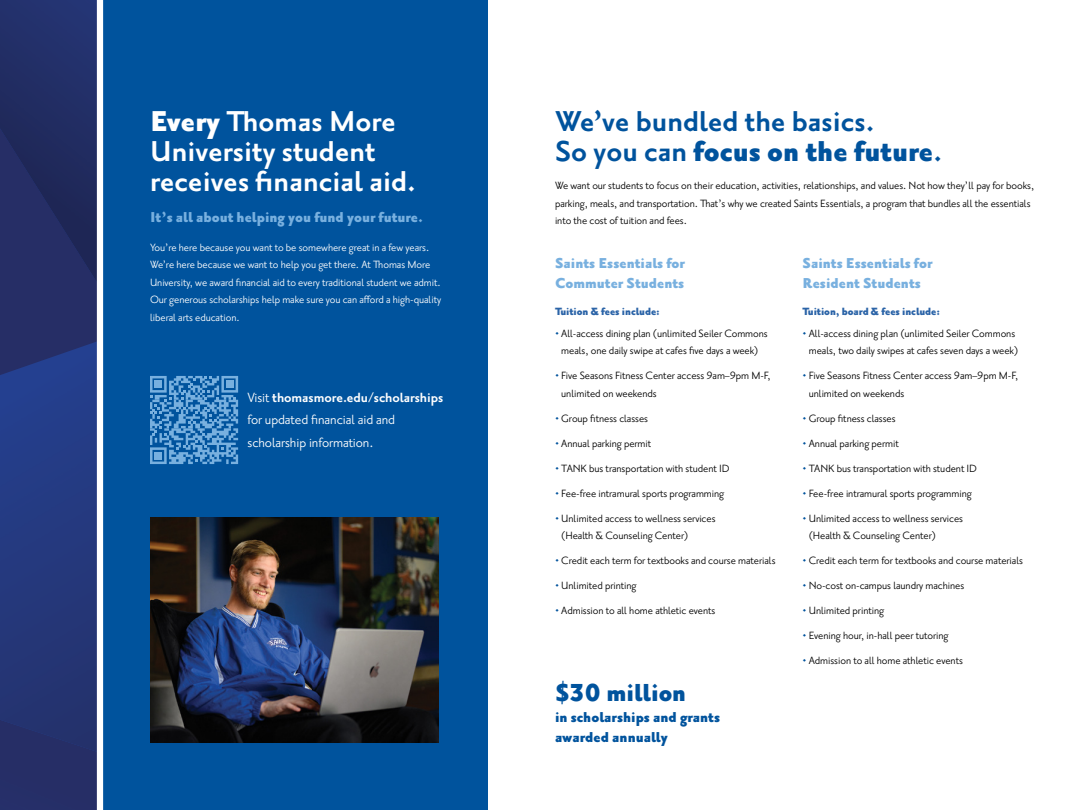
<style>
.page{position:relative;width:1080px;height:810px;background:#fff}
.page>*{position:absolute;margin:0;border:0;box-sizing:border-box;transform-origin:0 0}
.t1{font:700 35px/30px "Priori Sans OT";color:#fff}
.t2{font:700 35px/30px "Priori Sans OT";color:#00539d}
.t3{font:900 30px "Priori Sans OT";color:#00539d}
.t4{font:900 17.5px/20px "Priori Sans OT";color:#78b0df}
.t5{font:900 17.5px/20px "Priori Sans OT";color:#00539d}
.t6{font:16.25px/22.5px "Priori Sans OT";letter-spacing:-.005em;color:#fff}
.t7{font:12.75px/17.5px "Priori Sans OT";letter-spacing:-.005em;color:#000}
.t8{font:12.75px/17.5px "Priori Sans OT";letter-spacing:-.005em;color:#fff}
.t9{font:900 12.75px "Priori Sans OT";letter-spacing:-.005em;color:#2a63a7}
.s1{font-weight:900}
.s2{font-weight:700}
.s3{color:#00539d}
</style>
<div class="page">
<div style="left:0;top:0;width:488px;height:810px;background:#00539d"></div>
<div style="left:0;top:753px;width:97px;height:57px;background:#262e66"></div>
<img style="left:0;top:375px;width:97px;height:378px">
<img style="left:0;top:287px;width:97px;height:88px">
<img style="left:0;top:0;width:97px;height:287px">
<div style="left:97px;top:0;width:6px;height:810px;background:#fff"></div>
<img style="left:150px;top:518px;width:289px;height:224px">
<svg style="left:150px;top:376px;width:88px;height:88px"></svg>
<div style="left:155px;top:381px;width:7px;height:7px;background:#78b0df"></div>
<div style="left:226px;top:381px;width:7px;height:7px;background:#78b0df"></div>
<div style="left:155px;top:452px;width:7px;height:7px;background:#78b0df"></div>
<h1 class="t1" style="left:150px;top:106px;width:267px"><span class="s1">Every</span> Thomas More<br>University student receives financial aid.</h1>
<h3 class="t4" style="left:150px;top:207px;width:275px">It’s all about helping you fund your future.</h3>
<p class="t8" style="left:150px;top:239px;width:293px">You’re here because you want to be somewhere great in a few years.<br>We’re here because we want to help you get there. At Thomas More University, we award financial aid to every traditional student we admit.<br>Our generous scholarships help make sure you can afford a high-quality liberal arts education.</p>
<p class="t6" style="left:248px;top:386px;width:197px">Visit <span class="s2">thomasmore.edu/scholarships </span>for updated financial aid and scholarship information.</p>
<h1 class="t2" style="left:555px;top:106px;width:389px">We’ve bundled the basics.<br>So you can <span class="s1">focus on the future</span>.</h1>
<p class="t7" style="left:555px;top:177px;width:481px">We want our students to focus on their education, activities, relationships, and values. Not how they’ll pay for books, parking, meals, and transportation. That’s why we created Saints Essentials, a program that bundles all the essentials into the cost of tuition and fees.</p>
<h3 class="t4" style="left:555px;top:253px;width:131px">Saints Essentials for<br>Commuter Students</h3>
<p class="t9" style="left:555px;top:305px;width:106px">Tuition &amp; fees include:</p>
<p class="t7" style="left:555px;top:324px;width:214px;text-align:center"><span class="s3">•</span> All-access dining plan (unlimited Seiler Commons meals, one daily swipe at cafes five days a week)</p>
<p class="t7" style="left:561px;top:367px;width:211px;text-indent:-6px"><span class="s3">•</span> Five Seasons Fitness Center access 9am–9pm M-F, unlimited on weekends</p>
<p class="t7" style="left:555px;top:409px;width:95px"><span class="s3">•</span> Group fitness classes</p>
<p class="t7" style="left:555px;top:434px;width:98px"><span class="s3">•</span> Annual parking permit</p>
<p class="t7" style="left:555px;top:459px;width:176px"><span class="s3">•</span> TANK bus transportation with student ID</p>
<p class="t7" style="left:555px;top:484px;width:171px"><span class="s3">•</span> Fee-free intramural sports programming</p>
<p class="t7" style="left:561px;top:509px;width:156px;text-indent:-6px"><span class="s3">•</span> Unlimited access to wellness services (Health &amp; Counseling Center)</p>
<p class="t7" style="left:555px;top:552px;width:222px"><span class="s3">•</span> Credit each term for textbooks and course materials</p>
<p class="t7" style="left:555px;top:577px;width:83px"><span class="s3">•</span> Unlimited printing</p>
<p class="t7" style="left:555px;top:602px;width:162px"><span class="s3">•</span> Admission to all home athletic events</p>
<h3 class="t4" style="left:802px;top:253px;width:131px">Saints Essentials for<br>Resident Students</h3>
<p class="t9" style="left:802px;top:305px;width:139px">Tuition, board &amp; fees include:</p>
<p class="t7" style="left:802px;top:324px;width:217px;text-align:center"><span class="s3">•</span> All-access dining plan (unlimited Seiler Commons meals, two daily swipes at cafes seven days a week)</p>
<p class="t7" style="left:809px;top:367px;width:211px;text-indent:-6px"><span class="s3">•</span> Five Seasons Fitness Center access 9am–9pm M-F, unlimited on weekends</p>
<p class="t7" style="left:802px;top:409px;width:95px"><span class="s3">•</span> Group fitness classes</p>
<p class="t7" style="left:802px;top:434px;width:98px"><span class="s3">•</span> Annual parking permit</p>
<p class="t7" style="left:802px;top:459px;width:176px"><span class="s3">•</span> TANK bus transportation with student ID</p>
<p class="t7" style="left:802px;top:484px;width:171px"><span class="s3">•</span> Fee-free intramural sports programming</p>
<p class="t7" style="left:809px;top:509px;width:156px;text-indent:-6px"><span class="s3">•</span> Unlimited access to wellness services (Health &amp; Counseling Center)</p>
<p class="t7" style="left:802px;top:552px;width:222px"><span class="s3">•</span> Credit each term for textbooks and course materials</p>
<p class="t7" style="left:802px;top:577px;width:163px"><span class="s3">•</span> No-cost on-campus laundry machines</p>
<p class="t7" style="left:802px;top:602px;width:83px"><span class="s3">•</span> Unlimited printing</p>
<p class="t7" style="left:802px;top:627px;width:148px"><span class="s3">•</span> Evening hour, in-hall peer tutoring</p>
<p class="t7" style="left:802px;top:652px;width:162px"><span class="s3">•</span> Admission to all home athletic events</p>
<h2 class="t3" style="left:555px;top:676px;width:133px">$30 million</h2>
<h3 class="t5" style="left:555px;top:707px;width:167px">in scholarships and grants awarded annually</h3>
</div>
